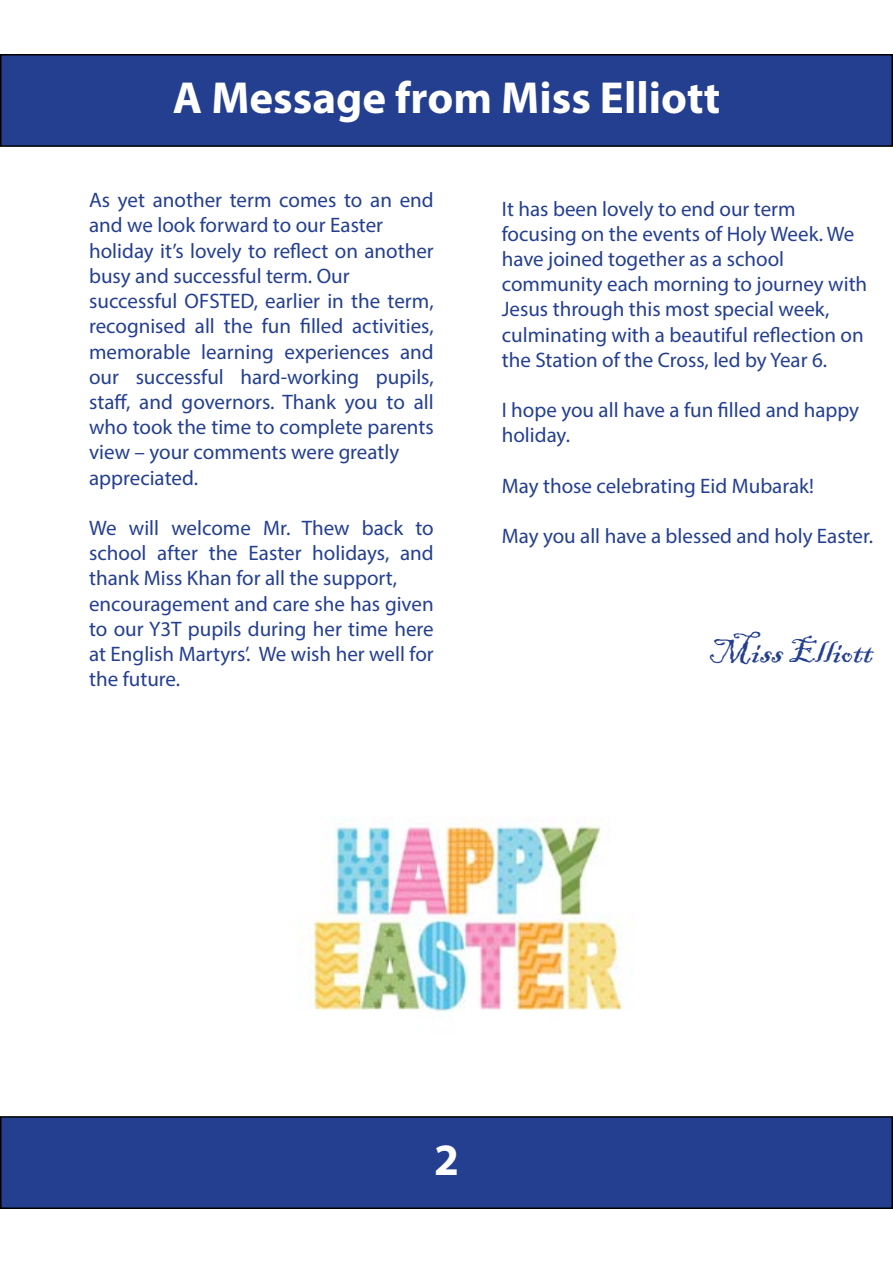
<style>
.page{position:relative;width:893px;height:1263px;background:#fff}
.page>*{position:absolute;margin:0;border:0;box-sizing:border-box;transform-origin:0 0}
.t1{font:700 45px "Myriad Pro";color:#fff}
.t2{font:36px "Blackadder ITC";color:#243f90}
.t3{font:21px/25.2px "Myriad Pro";color:#243f90}
</style>
<div class="page">
<div style="left:1px;top:55px;width:891px;height:91px;background:#243f90"></div>
<div style="left:0;top:54px;width:893px;height:93px;border:2px solid #000"></div>
<div style="left:1px;top:1117px;width:891px;height:91px;background:#243f90"></div>
<div style="left:0;top:1116px;width:893px;height:93px;border:2px solid #000"></div>
<img style="left:310px;top:819px;width:313px;height:193px">
<h1 class="t1" style="left:173px;top:69px;width:549px">A Message from Miss Elliott</h1>
<p class="t3" style="left:89px;top:187px;width:346px">As yet another term comes to an end and we look forward to our Easter holiday it’s lovely to reflect on another busy and successful term. Our successful OFSTED, earlier in the term, recognised all the fun filled activities, memorable learning experiences and our successful hard-working pupils, staff, and governors. Thank you to all who took the time to complete parents view – your comments were greatly appreciated.</p>
<p class="t3" style="left:89px;top:515px;width:346px">We will welcome Mr. Thew back to school after the Easter holidays, and thank Miss Khan for all the support, encouragement and care she has given to our Y3T pupils during her time here at English Martyrs’. We wish her well for the future.</p>
<p class="t3" style="left:502px;top:196px;width:367px">It has been lovely to end our term focusing on the events of Holy Week. We have joined together as a school community each morning to journey with Jesus through this most special week, culminating with a beautiful reflection on the Station of the Cross, led by Year 6.</p>
<p class="t3" style="left:502px;top:397px;width:359px">I hope you all have a fun filled and happy holiday.</p>
<p class="t3" style="left:502px;top:473px;width:314px">May those celebrating Eid Mubarak!</p>
<p class="t3" style="left:502px;top:523px;width:373px">May you all have a blessed and holy Easter.</p>
<h2 class="t2" style="left:709px;top:630px;width:165px">Miss Elliott</h2>
<h1 class="t1" style="left:434px;top:1131px;width:26px">2</h1>
</div>
